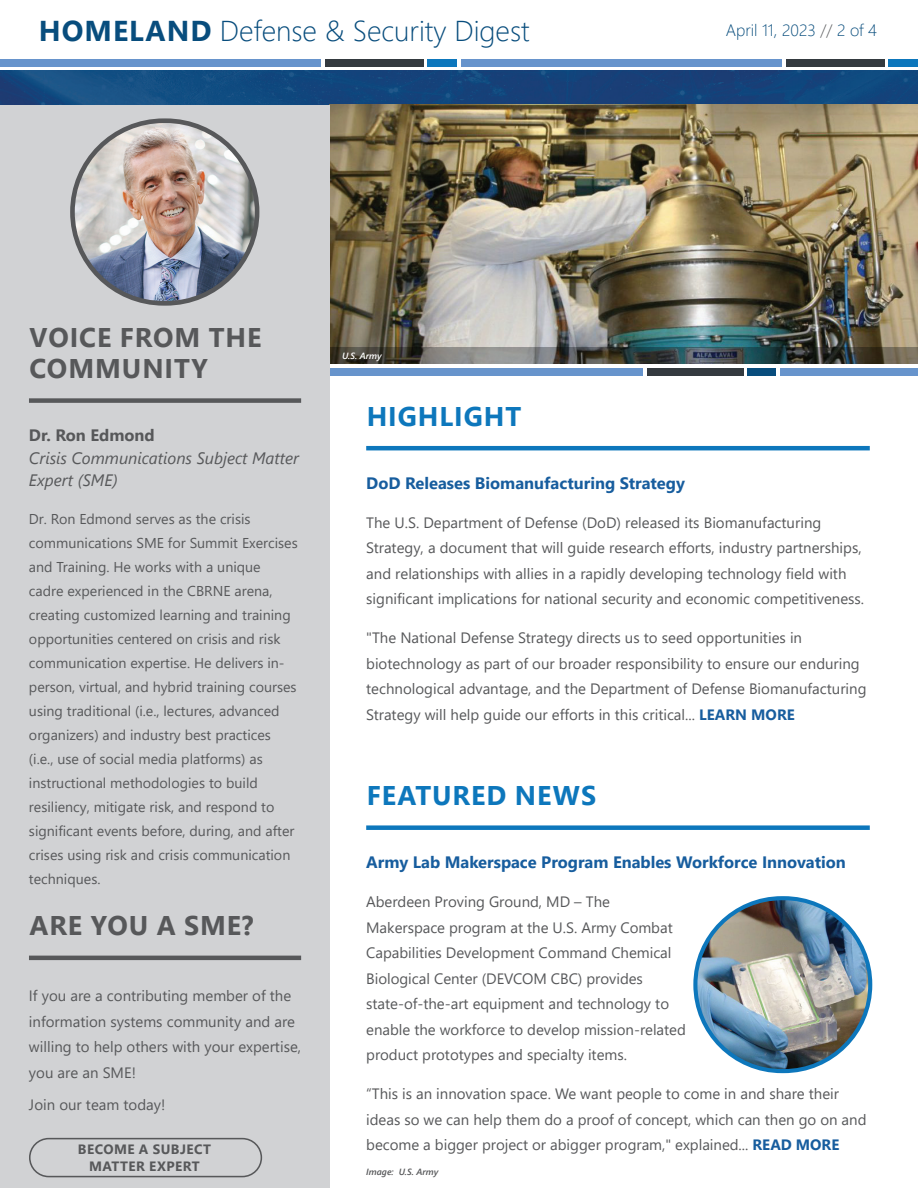
<style>
.page{position:relative;width:918px;height:1188px;background:#fff}
.page>*{position:absolute;margin:0;border:0;box-sizing:border-box;transform-origin:0 0}
.t1{font:300 28.65px "Segoe UI";color:#084d7d}
.t2{font:700 27px/31.5px "Segoe UI";letter-spacing:.035em;color:#57585a}
.t3{font:700 27px "Segoe UI";letter-spacing:.035em;color:#0d77bc}
.t4{font:700 16.5px "Segoe UI";color:#175d9e}
.t5{font:italic 16.5px/22.5px "Segoe UI";color:#57585a}
.t6{font:300 16.5px "Segoe UI";color:#084d7d}
.t7{font:700 16.5px "Segoe UI";color:#57585a}
.t8{font:15px/25.5px "Segoe UI";color:#57585a}
.t9{font:14.25px/24px "Segoe UI";color:#57585a}
.t10{font:700 13.5px/16.2px "Segoe UI";letter-spacing:.035em;color:#57585a;text-align:center}
.t11{font:italic 600 9px "Segoe UI";color:#57585a}
.t12{font:italic 600 9px "Segoe UI";color:#fff}
.s1{font-weight:700}
.s2{color:#57585a}
.s3{font-weight:700;color:#175d9e}
</style>
<div class="page">
<img style="left:0;top:71px;width:918px;height:34px">
<div style="left:0;top:59px;width:321px;height:7px;background:#6794cc"></div>
<div style="left:325px;top:59px;width:99px;height:7px;background:#343a3f"></div>
<div style="left:428px;top:59px;width:29px;height:7px;background:#0d77bc"></div>
<div style="left:461px;top:59px;width:320px;height:7px;background:#6794cc"></div>
<div style="left:786px;top:59px;width:99px;height:7px;background:#343a3f"></div>
<div style="left:888px;top:59px;width:30px;height:7px;background:#0d77bc"></div>
<hr style="left:366px;top:446px;width:504px;height:4px;background:#0d77bc">
<div style="left:366px;top:825px;width:504px;height:5px;background:#0d77bc"></div>
<img style="left:330px;top:105px;width:588px;height:242px">
<div style="left:330px;top:369px;width:313px;height:7px;background:#6794cc"></div>
<div style="left:647px;top:369px;width:97px;height:7px;background:#343a3f"></div>
<div style="left:748px;top:369px;width:28px;height:7px;background:#084d7d"></div>
<div style="left:780px;top:369px;width:138px;height:7px;background:#6794cc"></div>
<img style="left:330px;top:347px;width:588px;height:17px">
<div style="left:0;top:105px;width:330px;height:1083px;background:#d1d2d4"></div>
<img style="left:695px;top:898px;width:175px;height:173px;border-radius:86px">
<div style="left:693px;top:896px;width:179px;height:177px;border:4px solid #0d77bc;border-radius:86px"></div>
<div style="left:29px;top:398px;width:272px;height:5px;background:#57585a"></div>
<hr style="left:29px;top:956px;width:272px;height:4px;background:#57585a">
<div style="left:29px;top:1138px;width:233px;height:39px;border:2px solid #57585a;border-radius:19px"></div>
<img style="left:72px;top:121px;width:185px;height:182px;border-radius:91px">
<div style="left:70px;top:118px;width:189px;height:188px;border:5px solid #57585a;border-radius:91px"></div>
<h1 class="t1" style="left:39px;top:4px;width:492px"><span class="s1">HOMELAND</span> Defense &amp; Security Digest</h1>
<p class="t6" style="left:726px;top:15px;width:153px">April 11, 2023 <span class="s2">//</span> 2 of 4</p>
<h2 class="t2" style="left:29px;top:319px;width:234px">VOICE FROM THE<br>COMMUNITY</h2>
<p class="t7" style="left:29px;top:420px;width:127px">Dr. Ron Edmond</p>
<p class="t5" style="left:29px;top:444px;width:272px">Crisis Communications Subject Matter<br>Expert (SME)</p>
<p class="t9" style="left:29px;top:505px;width:270px">Dr. Ron Edmond serves as the crisis communications SME for Summit Exercises and Training. He works with a unique cadre experienced in the CBRNE arena, creating customized learning and training opportunities centered on crisis and risk communication expertise. He delivers in&shy;person, virtual, and hybrid training courses using traditional (i.e., lectures, advanced organizers) and industry best practices (i.e., use of social media platforms) as instructional methodologies to build resiliency, mitigate risk, and respond to significant events before, during, and after crises using risk and crisis communication techniques.</p>
<h2 class="t2" style="left:29px;top:908px;width:226px">ARE YOU A SME?</h2>
<p class="t8" style="left:29px;top:982px;width:274px">If you are a contributing member of the information systems community and are willing to help others with your expertise, you are an SME!</p>
<p class="t8" style="left:29px;top:1091px;width:138px">Join our team today!</p>
<p class="t10" style="left:78px;top:1140px;width:135px">BECOME A SUBJECT<br>MATTER EXPERT</p>
<p class="t12" style="left:342px;top:347px;width:41px">U.S. Army</p>
<h2 class="t3" style="left:367px;top:391px;width:156px">HIGHLIGHT</h2>
<p class="t4" style="left:366px;top:467px;width:320px">DoD Releases Biomanufacturing Strategy</p>
<p class="t8" style="left:366px;top:508px;width:499px">The U.S. Department of Defense (DoD) released its Biomanufacturing Strategy, a document that will guide research efforts, industry partnerships, and relationships with allies in a rapidly developing technology field with significant implications for national security and economic competitiveness.</p>
<p class="t8" style="left:366px;top:624px;width:502px">"The National Defense Strategy directs us to seed opportunities in biotechnology as part of our broader responsibility to ensure our enduring technological advantage, and the Department of Defense Biomanufacturing Strategy will help guide our efforts in this critical... <span class="s3">LEARN MORE</span></p>
<h2 class="t3" style="left:367px;top:770px;width:231px">FEATURED NEWS</h2>
<p class="t4" style="left:366px;top:847px;width:481px">Army Lab Makerspace Program Enables Workforce Innovation</p>
<p class="t8" style="left:366px;top:888px;width:321px">Aberdeen Proving Ground, MD – The Makerspace program at the U.S. Army Combat Capabilities Development Command Chemical Biological Center (DEVCOM CBC) provides state-of-the-art equipment and technology to enable the workforce to develop mission-related product prototypes and specialty items.</p>
<p class="t8" style="left:366px;top:1080px;width:502px">“This is an innovation space. We want people to come in and share their ideas so we can help them do a proof of concept, which can then go on and become a bigger project or abigger program," explained... <span class="s3">READ MORE</span></p>
<p class="t11" style="left:366px;top:1163px;width:74px">Image: U.S. Army</p>
</div>
